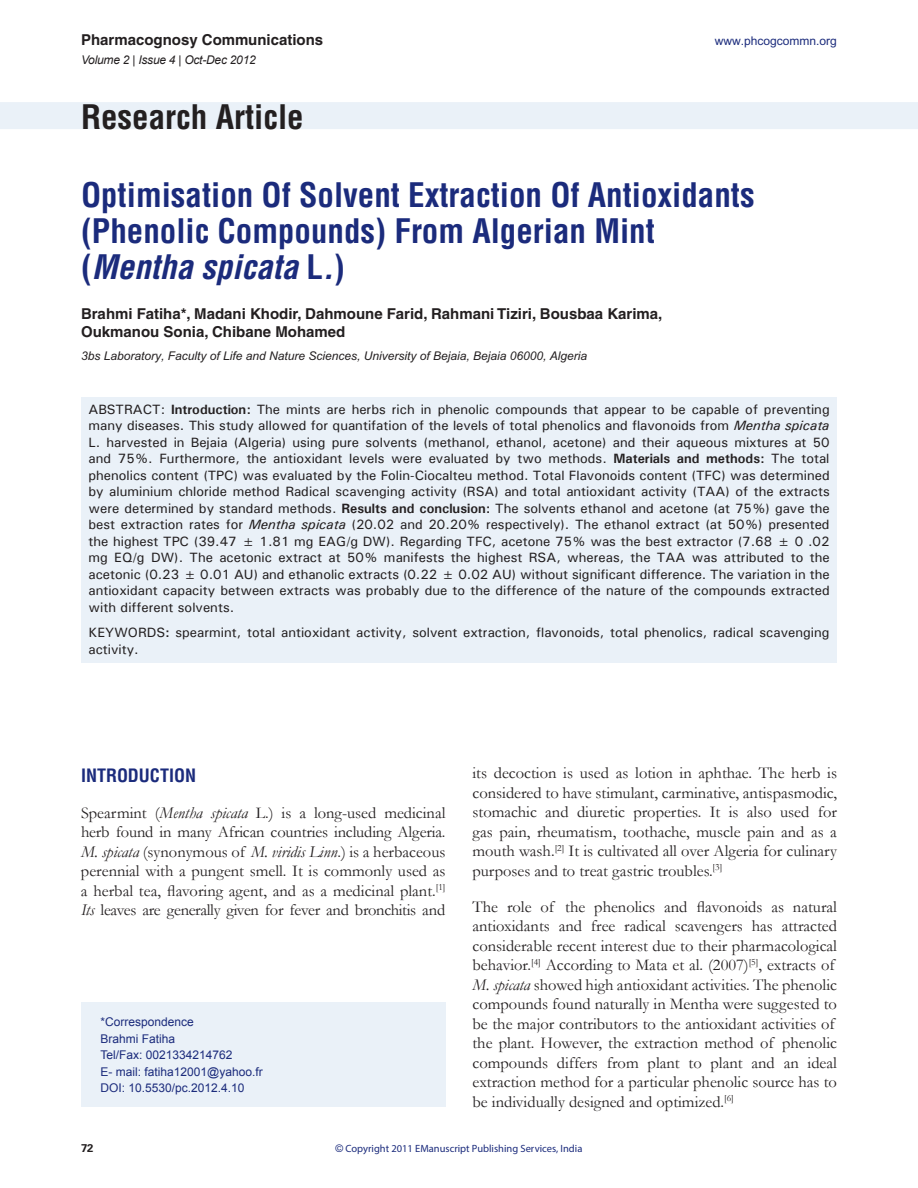
<style>
.page{position:relative;width:918px;height:1188px;background:#fff}
.page>*{position:absolute;margin:0;border:0;box-sizing:border-box;transform-origin:0 0}
.t1{font:700 condensed 33px/36px "Helvetica";color:#1b2b7c}
.t2{font:700 condensed 33px "Helvetica";color:#231f20}
.t3{font:700 condensed 18px "Helvetica";color:#1b2b7c}
.t4{font:16.5px/19.5px "Garamond";color:#231f20;text-align:justify}
.t5{font:700 15px/18px "Helvetica";color:#231f20}
.t6{font:500 13.5px/16.5px "Univers";color:#231f20;text-align:justify}
.t7{font:12px/16.5px "Arial";color:#1b2b7c}
.t8{font:italic 12px "Arial";color:#231f20}
.t9{font:italic 12px "Arial";letter-spacing:-.02em;color:#231f20}
.t10{font:12px "Arial";color:#1b2b7c}
.t11{font:700 11.25px "Univers LT Std";color:#231f20}
.t12{font:10.5px "Myriad Pro";color:#1b2b7c}
.s1{font-style:italic}
.s2{font-weight:700}
.s3{font-family:"Arial"}
</style>
<div class="page">
<div style="left:0;top:102px;width:918px;height:27px;background:#eaf1f8"></div>
<div style="left:81px;top:1002px;width:365px;height:105px;background:#eaf1f8"></div>
<div style="left:81px;top:397px;width:756px;height:266px;background:#eaf1f8"></div>
<p class="t5" style="left:81px;top:32px;width:244px">Pharmacognosy Communications</p>
<p class="t10" style="left:715px;top:36px;width:124px">www.phcogcommn.org</p>
<p class="t9" style="left:81px;top:53px;width:176px">Volume 2 | Issue 4 | Oct-Dec 2012</p>
<h1 class="t2" style="left:81px;top:104px;width:224px">Research Article</h1>
<h1 class="t1" style="left:81px;top:180px;width:675px">Optimisation Of Solvent Extraction Of Antioxidants (Phenolic Compounds) From Algerian Mint<br>( <span class="s1">Mentha spicata</span> L <span class="s1">.</span>)</h1>
<p class="t5" style="left:81px;top:307px;width:583px">Brahmi Fatiha* , Madani Khodir , Dahmoune Farid , Rahmani Tiziri , Bousbaa Karima ,<br>Oukmanou Sonia , Chibane Mohamed</p>
<p class="t8" style="left:81px;top:351px;width:508px">3bs Laboratory, Faculty of Life and Nature Sciences, University of Bejaia, Bejaia 06000, Algeria</p>
<p class="t6" style="left:88px;top:401px;width:743px">ABSTRACT: <span class="s2">Introduction:</span> The mints are herbs rich in phenolic compounds that appear to be capable of preventing many diseases. This study allowed for quantifation of the levels of total phenolics and flavonoids from <span class="s1">Mentha spicata </span>L. harvested in Bejaia (Algeria) using pure solvents (methanol, ethanol, acetone) and their aqueous mixtures at 50 and 75%. Furthermore, the antioxidant levels were evaluated by two methods. <span class="s2">Materials and methods:</span> The total phenolics content (TPC) was evaluated by the Folin-Ciocalteu method. Total Flavonoids content (TFC) was determined by aluminium chloride method Radical scavenging activity (RSA) and total antioxidant activity (TAA) of the extracts were determined by standard methods. <span class="s2">Results and conclusion:</span> The solvents ethanol and acetone (at 75%) gave the best extraction rates for <span class="s1">Mentha spicata</span> (20.02 and 20.20% respectively). The ethanol extract (at 50%) presented the highest TPC (39.47 ± 1.81 mg EAG/g DW). Regarding TFC, acetone 75% was the best extractor (7.68 ± 0 .02 mg EQ/g DW). The acetonic extract at 50% manifests the highest RSA, whereas, the TAA was attributed to the acetonic (0.23 ± 0.01 AU) and ethanolic extracts (0.22 ± 0.02 AU) without significant difference. The variation in the antioxidant capacity between extracts was probably due to the difference of the nature of the compounds extracted with different solvents.</p>
<p class="t6" style="left:88px;top:624px;width:743px">KEYWORDS<span class="s2">:</span> spearmint , total antioxidant activity , solvent extraction , flavonoids , total phenolics , radical scavenging activity .</p>
<h2 class="t3" style="left:81px;top:768px;width:117px">INTRODUCTION</h2>
<p class="t4" style="left:81px;top:803px;width:366px">Spearmint ( <span class="s1">Mentha spicata</span> L.) is a long-used medicinal herb found in many African countries including Algeria.<br><span class="s1">M. spicata</span> (synonymous of <span class="s1">M. viridis Linn</span> .) is a herbaceous perennial with a pungent smell. It is commonly used as a herbal tea, flavoring agent, and as a medicinal plant. <sup>[</sup> <sup>1</sup> <sup>] </sup><span class="s1">Its</span> leaves are generally given for fever and bronchitis and</p>
<p class="t7" style="left:100px;top:1014px;width:164px">*Correspondence<br>Brahmi Fatiha<br>Tel/Fax: 0021334214762<br>E- mail: fatiha12001@yahoo.fr<br>DOI: 10.5530/pc.2012.4.10</p>
<p class="t4" style="left:472px;top:764px;width:366px">its decoction is used as lotion in aphthae. The herb is considered to have stimulant, carminative, antispasmodic, stomachic and diuretic properties. It is also used for gas pain, rheumatism, toothache, muscle pain and as a mouth wash. <sup>[</sup> <sup>2</sup> <sup>]</sup> It is cultivated all over Algeria for culinary purposes and to treat gastric troubles. <sup>[</sup> <sup>3</sup> <sup>]</sup></p>
<p class="t4" style="left:473px;top:897px;width:366px;text-align:left">The role of the phenolics and flavonoids as natural antioxidants and free radical scavengers has attracted considerable recent interest due to their pharmacological behavior. <sup>[</sup> <sup>4</sup> <sup>]</sup> According to Mata et al . (2007) <sup>[</sup> <sup>5</sup> <sup>]</sup> , extracts of <span class="s1">M. spicata</span> showed high antioxidant activities. The phenolic compounds found naturally in Mentha were suggested to be the major contributors to the antioxidant activities of the plant. However, the extraction method of phenolic compounds differs from plant to plant and an ideal extraction method for a particular phenolic source has to be individually designed and optimized. <sup>[</sup> <sup>6</sup> <sup>]</sup></p>
<p class="t11" style="left:81px;top:1143px;width:14px">72</p>
<p class="t12" style="left:336px;top:1144px;width:248px"><span class="s3">©</span> Copyright 2011 EManuscript Publishing Services, India</p>
</div>
